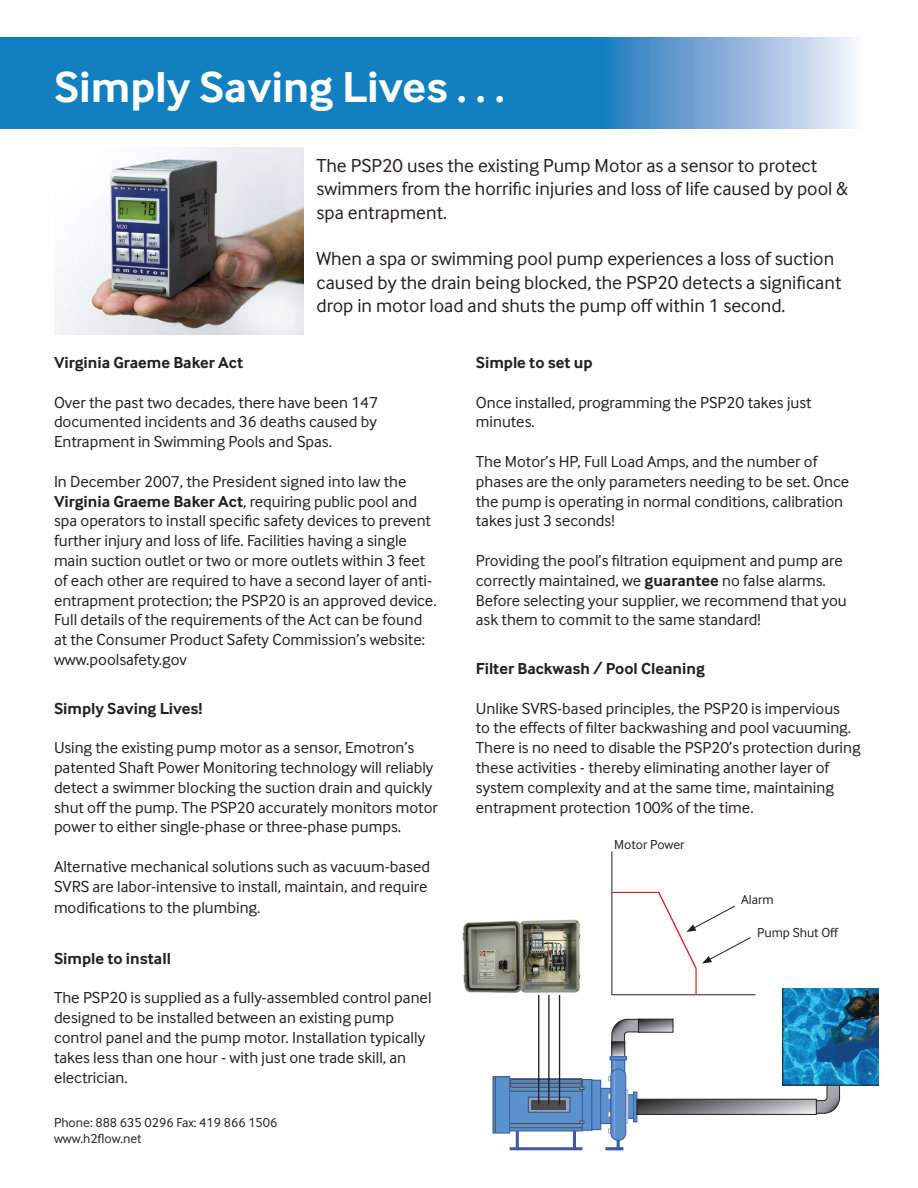
<style>
.page{position:relative;width:918px;height:1188px;background:#fff}
.page>*{position:absolute;margin:0;border:0;box-sizing:border-box;transform-origin:0 0}
.t1{font:700 45px "Inter Face Corp";color:#fff}
.t2{font:19.5px/23.4px "Inter Face Typo";color:#231f20}
.t3{font:16.5px/19.8px "Inter Face Typo";color:#231f20}
.t4{font:700 16.5px "Inter Face Corp";color:#231f20}
.t5{font:13.5px/16.2px "Inter Face Typo";color:#231f20}
.s1{font-family:"Inter Face Corp";font-weight:700}
</style>
<div class="page">
<img style="left:54px;top:147px;width:250px;height:187px">
<svg style="left:0;top:38px;width:855px;height:91px;background:#328dc7"></svg>
<div style="left:628px;top:1095px;width:6px;height:23px;background:#5b91cc"></div>
<div style="left:627px;top:1094px;width:8px;height:25px;border:1px solid #3b5ba9"></div>
<div style="left:611px;top:1059px;width:14px;height:14px;border:1px solid #3b5ba9"></div>
<div style="left:493px;top:1077px;width:17px;height:56px;background:#5b91cc"></div>
<div style="left:492px;top:1076px;width:18px;height:58px;border:1px solid #3b5ba9"></div>
<div style="left:510px;top:1079px;width:72px;height:52px;background:#5b91cc"></div>
<div style="left:509px;top:1078px;width:74px;height:53px;border:1px solid #3b5ba9"></div>
<div style="left:582px;top:1080px;width:10px;height:50px;background:#5b91cc"></div>
<div style="left:582px;top:1079px;width:10px;height:52px;border:1px solid #3b5ba9"></div>
<div style="left:592px;top:1080px;width:9px;height:50px;background:#5b91cc"></div>
<div style="left:591px;top:1080px;width:10px;height:50px;border:1px solid #3b5ba9"></div>
<div style="left:601px;top:1088px;width:10px;height:36px;background:#5b91cc"></div>
<div style="left:600px;top:1088px;width:11px;height:36px;border:1px solid #3b5ba9"></div>
<div style="left:625px;top:1090px;width:3px;height:34px;border:1px solid #b4b5b8"></div>
<div style="left:633px;top:1092px;width:4px;height:30px;border:1px solid #3b5ba9"></div>
<div style="left:611px;top:1069px;width:15px;height:71px;background:#5b91cc;border-radius:7px"></div>
<div style="left:610px;top:1069px;width:16px;height:72px;border:1px solid #3b5ba9;border-radius:7px"></div>
<hr style="left:516px;top:1131px;width:3px;height:18px;background:#3b5ba9">
<hr style="left:573px;top:1131px;width:3px;height:18px;background:#3b5ba9">
<svg style="left:617px;top:1140px;width:3px;height:7px"></svg>
<hr style="left:510px;top:1147px;width:72px;height:3px;background:#3b5ba9">
<hr style="left:605px;top:1147px;width:18px;height:3px;background:#3b5ba9">
<svg style="left:530px;top:1099px;width:38px;height:11px"></svg>
<div style="left:528px;top:1097px;width:42px;height:15px;border:1px solid #4b4c4d"></div>
<div style="left:531px;top:1100px;width:35px;height:9px;background:#4b4c4d"></div>
<hr style="left:495px;top:1077px;width:1px;height:56px;background:#4b4c4d">
<hr style="left:510px;top:1091px;width:72px;height:1px;background:#4b4c4d">
<hr style="left:510px;top:1123px;width:72px;height:1px;background:#4b4c4d">
<hr style="left:510px;top:1128px;width:72px;height:1px;background:#4b4c4d">
<svg style="left:510px;top:1079px;width:74px;height:11px"></svg>
<hr style="left:614px;top:1071px;width:1px;height:68px;background:#8aa7d6">
<svg style="left:612px;top:1019px;width:61px;height:51px"></svg>
<div style="left:638px;top:1019px;width:35px;height:13px;border:1px solid #231f20"></div>
<div style="left:610px;top:1056px;width:17px;height:4px;border:1px solid #3b5ba9"></div>
<hr style="left:538px;top:995px;width:1px;height:110px;background:#231f20">
<hr style="left:559px;top:995px;width:1px;height:110px;background:#231f20">
<hr style="left:548px;top:995px;width:2px;height:110px;background:#231f20">
<svg style="left:637px;top:1085px;width:203px;height:29px"></svg>
<div style="left:637px;top:1099px;width:180px;height:16px;border:1px solid #231f20"></div>
<img style="left:783px;top:989px;width:95px;height:96px">
<hr style="left:782px;top:989px;width:1px;height:96px;background:#231f20">
<hr style="left:783px;top:1085px;width:95px;height:1px;background:#231f20">
<hr style="left:612px;top:851px;width:1px;height:144px;background:#231f20">
<hr style="left:612px;top:995px;width:143px;height:1px;background:#231f20">
<hr style="left:612px;top:892px;width:48px;height:1px;background:#df2526">
<hr style="left:695px;top:968px;width:2px;height:27px;background:#df2526">
<img style="left:462px;top:919px;width:119px;height:74px">
<svg style="left:657px;top:891px;width:94px;height:79px"></svg>
<h1 class="t1" style="left:54px;top:61px;width:452px">Simply Saving Lives . . .</h1>
<p class="t2" style="left:316px;top:153px;width:533px">The PSP20 uses the existing Pump Motor as a sensor to protect swimmers from the horrific injuries and loss of life caused by pool &amp; spa entrapment.</p>
<p class="t2" style="left:316px;top:247px;width:526px">When a spa or swimming pool pump experiences a loss of suction caused by the drain being blocked, the PSP20 detects a significant drop in motor load and shuts the pump off within 1 second.</p>
<p class="t4" style="left:54px;top:353px;width:191px">Virginia Graeme Baker Act</p>
<p class="t3" style="left:54px;top:392px;width:326px;text-align:justify">Over the past two decades, there have been 147 documented incidents and 36 deaths caused by Entrapment in Swimming Pools and Spas.</p>
<p class="t3" style="left:54px;top:471px;width:384px">In December 2007, the President signed into law the <span class="s1">Virginia Graeme Baker Act</span>, requiring public pool and spa operators to install specific safety devices to prevent further injury and loss of life. Facilities having a single main suction outlet or two or more outlets within 3 feet of each other are required to have a second layer of anti&shy;entrapment protection; the PSP20 is an approved device.<br>Full details of the requirements of the Act can be found at the Consumer Product Safety Commission’s website: www.poolsafety.gov</p>
<p class="t4" style="left:54px;top:699px;width:150px">Simply Saving Lives!</p>
<p class="t3" style="left:54px;top:738px;width:385px">Using the existing pump motor as a sensor, Emotron’s patented Shaft Power Monitoring technology will reliably detect a swimmer blocking the suction drain and quickly shut off the pump. The PSP20 accurately monitors motor power to either single-phase or three-phase pumps.</p>
<p class="t3" style="left:54px;top:857px;width:378px">Alternative mechanical solutions such as vacuum-based<br>SVRS are labor-intensive to install, maintain, and require</p>
<p class="t3" style="left:54px;top:898px;width:208px">modifications to the plumbing.</p>
<p class="t4" style="left:54px;top:949px;width:119px">Simple to install</p>
<p class="t3" style="left:54px;top:988px;width:379px">The PSP20 is supplied as a fully-assembled control panel designed to be installed between an existing pump control panel and the pump motor. Installation typically takes less than one hour - with just one trade skill, an electrician.</p>
<p class="t5" style="left:54px;top:1114px;width:225px">Phone: 888 635 0296 Fax: 419 866 1506 www.h2flow.net</p>
<p class="t4" style="left:476px;top:353px;width:118px">Simple to set up</p>
<p class="t3" style="left:476px;top:392px;width:337px">Once installed, programming the PSP20 takes just minutes.</p>
<p class="t3" style="left:476px;top:452px;width:375px">The Motor’s HP, Full Load Amps, and the number of phases are the only parameters needing to be set. Once the pump is operating in normal conditions, calibration takes just 3 seconds!</p>
<p class="t3" style="left:476px;top:551px;width:372px">Providing the pool’s filtration equipment and pump are correctly maintained, we <span class="s1">guarantee</span> no false alarms.<br>Before selecting your supplier, we recommend that you ask them to commit to the same standard!</p>
<p class="t4" style="left:476px;top:659px;width:231px">Filter Backwash / Pool Cleaning</p>
<p class="t3" style="left:476px;top:698px;width:386px">Unlike SVRS-based principles, the PSP20 is impervious<br>to the effects of filter backwashing and pool vacuuming.<br>There is no need to disable the PSP20’s protection during these activities - thereby eliminating another layer of system complexity and at the same time, maintaining entrapment protection 100% of the time.</p>
<p class="t5" style="left:614px;top:836px;width:72px">Motor Power</p>
<p class="t5" style="left:741px;top:891px;width:34px">Alarm</p>
<p class="t5" style="left:757px;top:924px;width:83px">Pump Shut Off</p>
</div>
